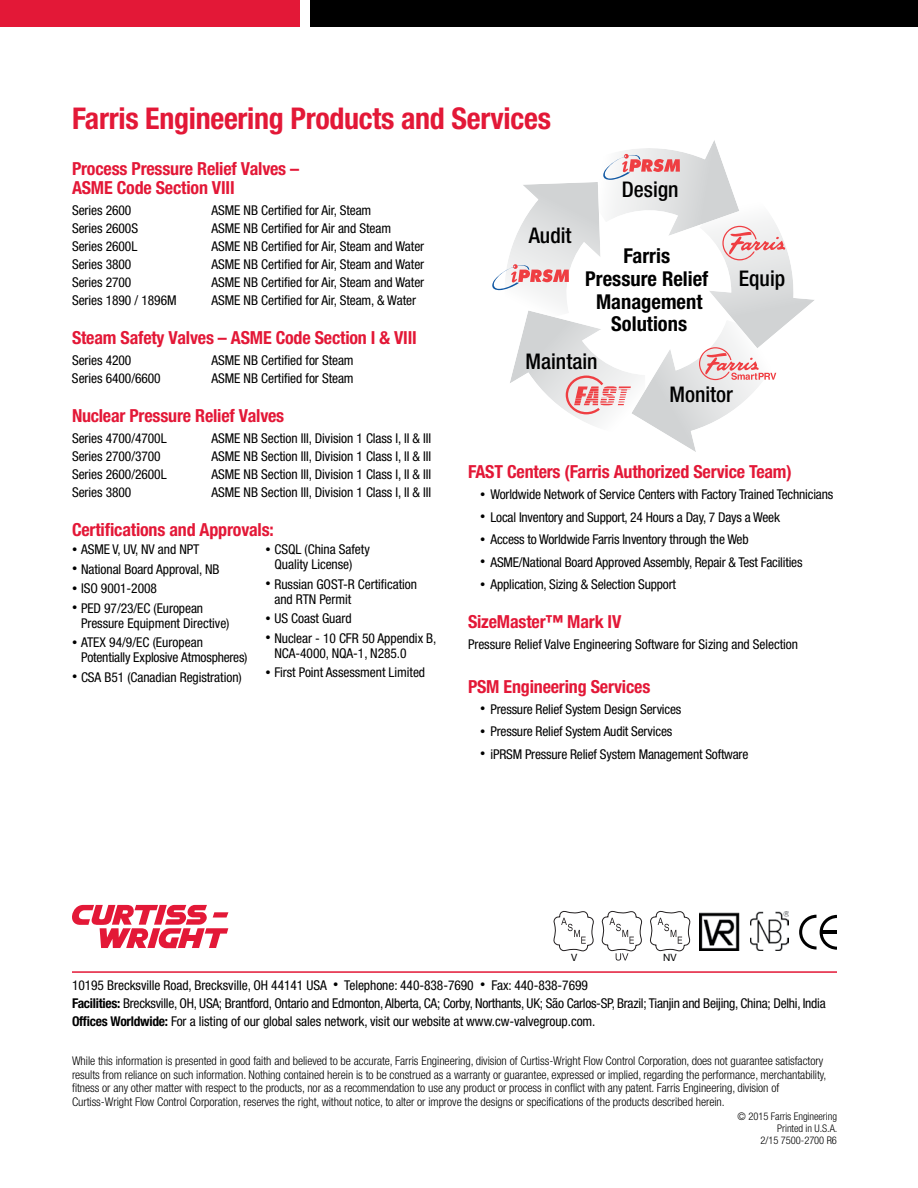
<style>
.page{position:relative;width:918px;height:1188px;background:#fff}
.page>*{position:absolute;margin:0;border:0;box-sizing:border-box;transform-origin:0 0}
.t1{font:700 condensed 30px "Helvetica Neue LT Std";letter-spacing:-.01em;color:#e31837}
.t2{font:500 condensed 21.6px "Helvetica Neue LT Std";color:#000}
.t3{font:700 condensed 20.55px/22.6px "Helvetica Neue LT Std";color:#000;text-align:center}
.t4{font:700 condensed 18px/19.5px "Helvetica Neue LT Std";letter-spacing:-.01em;color:#e31837}
.t5{font:condensed 13.5px/15px "Helvetica Neue LT Std";letter-spacing:-.005em;color:#000}
.t6{font:300 condensed 12px/13.5px "Helvetica Neue LT Std";letter-spacing:-.005em;color:#000}
.t7{font:300 condensed 10.5px/12px "Helvetica Neue LT Std";letter-spacing:-.005em;color:#000;text-align:right}
.t8{font:10.05px "Helvetica Neue LT Std";color:#000}
.s1{font-size:10.5px}
.s2{font-weight:700}
</style>
<div class="page">
<div style="left:310px;top:0;width:608px;height:27px;background:#000"></div>
<div style="left:0;top:0;width:300px;height:27px;background:#e31837"></div>
<hr style="left:72px;top:971px;width:765px;height:2px;background:#e31837">
<svg style="left:72px;top:905px;width:156px;height:43px"></svg>
<svg style="left:492px;top:140px;width:322px;height:312px"></svg>
<svg style="left:601px;top:911px;width:41px;height:50px"></svg>
<img style="left:699px;top:912px;width:41px;height:38px">
<svg style="left:799px;top:915px;width:38px;height:35px"></svg>
<hr style="left:821px;top:931px;width:16px;height:3px;background:#000">
<img style="left:750px;top:911px;width:39px;height:39px">
<svg style="left:650px;top:911px;width:41px;height:41px"></svg>
<svg style="left:553px;top:911px;width:41px;height:41px"></svg>
<h1 class="t1" style="left:72px;top:101px;width:481px">Farris Engineering Products and Services</h1>
<h3 class="t4" style="left:72px;top:158px;width:229px">Process Pressure Relief Valves –<br>ASME Code Section VIII</h3>
<p class="t5" style="left:72px;top:203px;width:61px">Series 2600</p>
<p class="t5" style="left:211px;top:203px;width:161px">ASME NB Certified for Air, Steam</p>
<p class="t5" style="left:72px;top:221px;width:68px">Series 2600S</p>
<p class="t5" style="left:211px;top:221px;width:181px">ASME NB Certified for Air and Steam</p>
<p class="t5" style="left:72px;top:239px;width:67px">Series 2600L</p>
<p class="t5" style="left:211px;top:239px;width:214px">ASME NB Certified for Air, Steam and Water</p>
<p class="t5" style="left:72px;top:257px;width:61px">Series 3800</p>
<p class="t5" style="left:211px;top:257px;width:214px">ASME NB Certified for Air, Steam and Water</p>
<p class="t5" style="left:72px;top:275px;width:61px">Series 2700</p>
<p class="t5" style="left:211px;top:275px;width:214px">ASME NB Certified for Air, Steam and Water</p>
<p class="t5" style="left:72px;top:293px;width:106px">Series 1890 / 1896M</p>
<p class="t5" style="left:211px;top:293px;width:206px">ASME NB Certified for Air, Steam, &amp; Water</p>
<h3 class="t4" style="left:72px;top:328px;width:346px">Steam Safety Valves – ASME Code Section I &amp; VIII</h3>
<p class="t5" style="left:72px;top:353px;width:61px">Series 4200</p>
<p class="t5" style="left:211px;top:353px;width:144px">ASME NB Certified for Steam</p>
<p class="t5" style="left:72px;top:371px;width:90px">Series 6400/6600</p>
<p class="t5" style="left:211px;top:371px;width:144px">ASME NB Certified for Steam</p>
<h3 class="t4" style="left:72px;top:406px;width:214px">Nuclear Pressure Relief Valves</h3>
<p class="t5" style="left:72px;top:431px;width:96px">Series 4700/4700L</p>
<p class="t5" style="left:211px;top:431px;width:221px">ASME NB Section III, Division 1 Class I, II &amp; III</p>
<p class="t5" style="left:72px;top:449px;width:90px">Series 2700/3700</p>
<p class="t5" style="left:211px;top:449px;width:221px">ASME NB Section III, Division 1 Class I, II &amp; III</p>
<p class="t5" style="left:72px;top:467px;width:96px">Series 2600/2600L</p>
<p class="t5" style="left:211px;top:467px;width:221px">ASME NB Section III, Division 1 Class I, II &amp; III</p>
<p class="t5" style="left:72px;top:485px;width:61px">Series 3800</p>
<p class="t5" style="left:211px;top:485px;width:221px">ASME NB Section III, Division 1 Class I, II &amp; III</p>
<h3 class="t4" style="left:72px;top:520px;width:203px">Certifications and Approvals:</h3>
<p class="t5" style="left:72px;top:542px;width:129px"><span class="s1">•</span> ASME V, UV, NV and NPT</p>
<p class="t5" style="left:72px;top:561px;width:149px"><span class="s1">•</span> National Board Approval, NB</p>
<p class="t5" style="left:72px;top:581px;width:87px"><span class="s1">•</span> ISO 9001-2008</p>
<p class="t5" style="left:81px;top:600px;width:150px;text-indent:-9px"><span class="s1">•</span> PED 97/23/EC (European<br>Pressure Equipment Directive)</p>
<p class="t5" style="left:81px;top:635px;width:168px;text-indent:-9px"><span class="s1">•</span> ATEX 94/9/EC (European<br>Potentially Explosive Atmospheres)</p>
<p class="t5" style="left:72px;top:669px;width:171px"><span class="s1">•</span> CSA B51 (Canadian Registration)</p>
<p class="t5" style="left:275px;top:542px;width:97px;text-indent:-9px"><span class="s1">•</span> CSQL (China Safety<br>Quality License)</p>
<p class="t5" style="left:275px;top:576px;width:144px;text-indent:-9px"><span class="s1">•</span> Russian GOST-R Certification and RTN Permit</p>
<p class="t5" style="left:266px;top:611px;width:88px"><span class="s1">•</span> US Coast Guard</p>
<p class="t5" style="left:275px;top:630px;width:163px;text-indent:-9px"><span class="s1">•</span> Nuclear - 10 CFR 50 Appendix B,<br>NCA-4000, NQA-1, N285.0</p>
<p class="t5" style="left:266px;top:665px;width:161px"><span class="s1">•</span> First Point Assessment Limited</p>
<h2 class="t2" style="left:529px;top:223px;width:44px">Audit</h2>
<h2 class="t2" style="left:622px;top:177px;width:58px">Design</h2>
<h3 class="t3" style="left:585px;top:245px;width:125px">Farris<br>Pressure Relief<br>Management<br>Solutions</h3>
<h2 class="t2" style="left:526px;top:349px;width:73px">Maintain</h2>
<h2 class="t2" style="left:739px;top:265px;width:48px">Equip</h2>
<h2 class="t2" style="left:669px;top:382px;width:65px">Monitor</h2>
<h3 class="t4" style="left:468px;top:462px;width:325px">FAST Centers (Farris Authorized Service Team)</h3>
<p class="t5" style="left:480px;top:487px;width:355px"><span class="s1">•</span> Worldwide Network of Service Centers with Factory Trained Technicians</p>
<p class="t5" style="left:480px;top:509px;width:302px"><span class="s1">•</span> Local Inventory and Support, 24 Hours a Day, 7 Days a Week</p>
<p class="t5" style="left:480px;top:532px;width:270px"><span class="s1">•</span> Access to Worldwide Farris Inventory through the Web</p>
<p class="t5" style="left:480px;top:554px;width:324px"><span class="s1">•</span> ASME/National Board Approved Assembly, Repair &amp; Test Facilities</p>
<p class="t5" style="left:480px;top:577px;width:198px"><span class="s1">•</span> Application, Sizing &amp; Selection Support</p>
<h3 class="t4" style="left:468px;top:612px;width:155px">SizeMaster™ Mark IV</h3>
<p class="t5" style="left:468px;top:637px;width:332px">Pressure Relief Valve Engineering Software for Sizing and Selection</p>
<h3 class="t4" style="left:468px;top:676px;width:184px">PSM Engineering Services</h3>
<p class="t5" style="left:480px;top:701px;width:203px"><span class="s1">•</span> Pressure Relief System Design Services</p>
<p class="t5" style="left:480px;top:724px;width:194px"><span class="s1">•</span> Pressure Relief System Audit Services</p>
<p class="t5" style="left:480px;top:746px;width:270px"><span class="s1">•</span> iPRSM Pressure Relief System Management Software</p>
<p class="t8" style="left:571px;top:951px;width:8px">V</p>
<p class="t8" style="left:663px;top:951px;width:15px">NV</p>
<p class="t5" style="left:72px;top:976px;width:755px;line-height:18px">10195 Brecksville Road, Brecksville, OH 44141 USA <span class="s1">•</span> Telephone: 440-838-7690 <span class="s1">•</span> Fax: 440-838-7699<br><span class="s2">Facilities:</span> Brecksville, OH, USA; Brantford, Ontario and Edmonton, Alberta, CA; Corby, Northants, UK; São Carlos-SP, Brazil; Tianjin and Beijing, China; Delhi, India<br><span class="s2">Offices Worldwide:</span> For a listing of our global sales network, visit our website at www.cw-valvegroup.com.</p>
<p class="t6" style="left:72px;top:1054px;width:756px">While this information is presented in good faith and believed to be accurate, Farris Engineering, division of Curtiss-Wright Flow Control Corporation, does not guarantee satisfactory results from reliance on such information. Nothing contained herein is to be construed as a warranty or guarantee, expressed or implied, regarding the performance, merchantability, fitness or any other matter with respect to the products, nor as a recommendation to use any product or process in conflict with any patent. Farris Engineering, division of Curtiss-Wright Flow Control Corporation, reserves the right, without notice, to alter or improve the designs or specifications of the products described herein.</p>
<p class="t7" style="left:738px;top:1111px;width:101px">© 2015 Farris Engineering<br>Printed in U.S.A.<br>2/15 7500-2700 R6</p>
</div>
